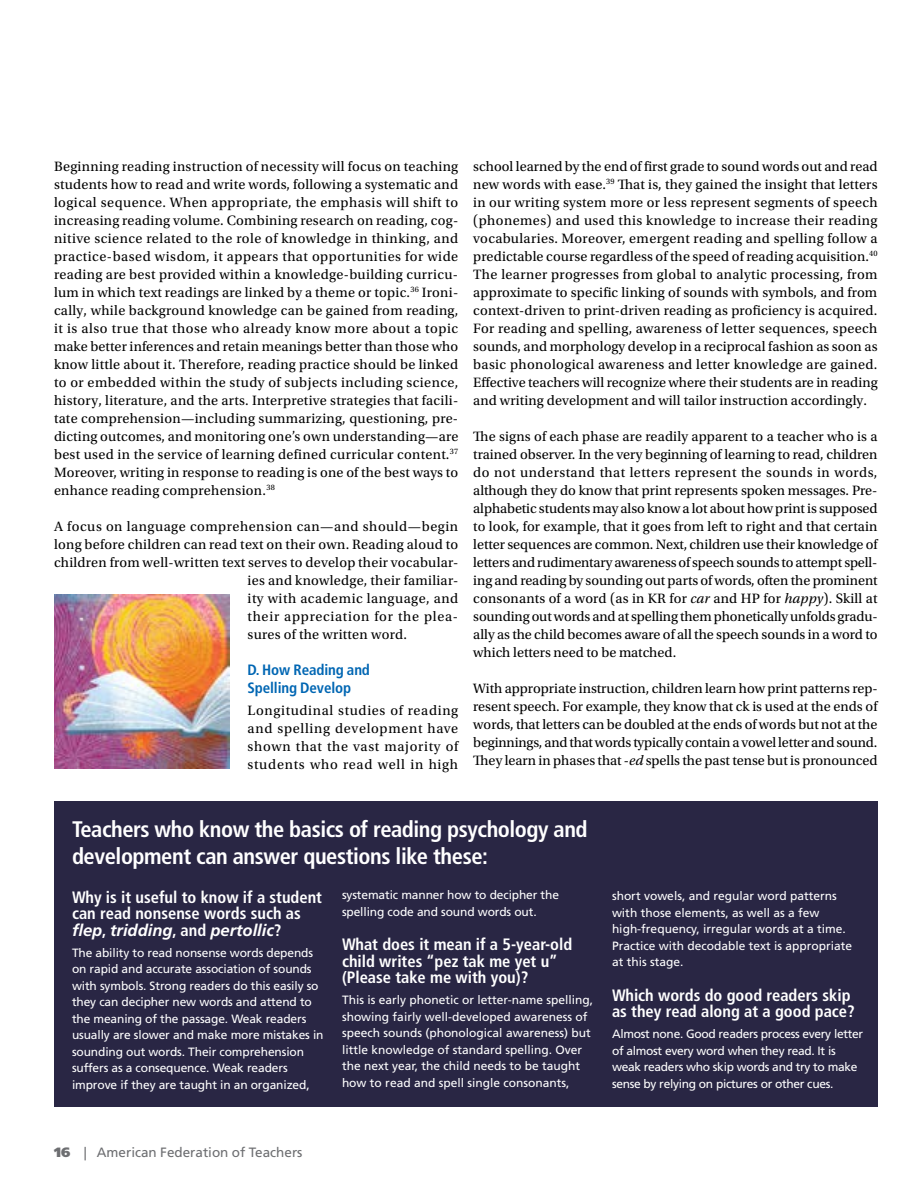
<style>
.page{position:relative;width:918px;height:1188px;background:#fff}
.page>*{position:absolute;margin:0;border:0;box-sizing:border-box;transform-origin:0 0}
.t1{font:700 condensed 22.5px/27px "Frutiger LT Std";letter-spacing:-.02em;color:#fff}
.t2{font:700 condensed 16.5px/16.5px "Frutiger LT Std";color:#fff}
.t3{font:700 condensed 15px/18px "Frutiger LT Std";letter-spacing:-.01em;color:#0066b3}
.t4{font:14.25px/18px "Utopia Std";letter-spacing:.015em;color:#000;text-align:justify}
.t5{font:14.25px "Utopia Std";letter-spacing:.035em;color:#000}
.t6{font:13.5px "Frutiger LT Std";color:#6d6e71}
.t7{font:12px/16.5px "Frutiger LT Std";letter-spacing:-.01em;color:#fff}
.s1{font-style:italic}
.s2{font-style:italic;font-stretch:normal}
.s3{font-weight:900}
</style>
<div class="page">
<div style="left:54px;top:801px;width:824px;height:306px;background:#292644"></div>
<img style="left:54px;top:594px;width:176px;height:175px">
<p class="t4" style="left:54px;top:157px;width:406px">Beginning reading instruction of necessity will focus on teaching students how to read and write words, following a systematic and logical sequence. When appropriate, the emphasis will shift to increasing reading volume. Combining research on reading, cog&shy;nitive science related to the role of knowledge in thinking, and practice-based wisdom, it appears that opportunities for wide reading are best provided within a knowledge-building curricu&shy;lum in which text readings are linked by a theme or topic.<sup>36</sup> Ironi&shy;cally, while background knowledge can be gained from reading, it is also true that those who already know more about a topic make better inferences and retain meanings better than those who know little about it. Therefore, reading practice should be linked to or embedded within the study of subjects including science, history, literature, and the arts. Interpretive strategies that facili&shy;tate comprehension—including summarizing, questioning, pre&shy;dicting outcomes, and monitoring one’s own understanding—are best used in the service of learning defined curricular content.<sup>37<br></sup>Moreover, writing in response to reading is one of the best ways to enhance reading comprehension.<sup>38</sup></p>
<p class="t5" style="left:54px;top:518px;width:406px">A focus on language comprehension can—and should—begin</p>
<p class="t4" style="left:54px;top:535px;width:406px">long before children can read text on their own. Reading aloud to</p>
<p class="t4" style="left:54px;top:553px;width:406px">children from well-written text serves to develop their vocabular-</p>
<p class="t4" style="left:248px;top:571px;width:212px">ies and knowledge, their familiar-</p>
<p class="t4" style="left:248px;top:589px;width:212px">ity with academic language, and</p>
<p class="t4" style="left:248px;top:607px;width:212px">their appreciation for the plea-</p>
<p class="t4" style="left:248px;top:625px;width:161px">sures of the written word.</p>
<p class="t3" style="left:248px;top:660px;width:124px">D. How Reading and<br>Spelling Develop</p>
<p class="t4" style="left:248px;top:702px;width:213px">Longitudinal studies of reading and spelling development have shown that the vast majority of students who read well in high</p>
<p class="t4" style="left:473px;top:157px;width:406px">school learned by the end of first grade to sound words out and read new words with ease.<sup>39</sup> That is, they gained the insight that letters in our writing system more or less represent segments of speech (phonemes) and used this knowledge to increase their reading vocabularies. Moreover, emergent reading and spelling follow a predictable course regardless of the speed of reading acquisition.<sup>40<br></sup>The learner progresses from global to analytic processing, from approximate to specific linking of sounds with symbols, and from context-driven to print-driven reading as proficiency is acquired.<br>For reading and spelling, awareness of letter sequences, speech sounds, and morphology develop in a reciprocal fashion as soon as basic phonological awareness and letter knowledge are gained.<br>Effective teachers will recognize where their students are in reading and writing development and will tailor instruction accordingly.</p>
<p class="t4" style="left:473px;top:427px;width:407px">The signs of each phase are readily apparent to a teacher who is a trained observer. In the very beginning of learning to read, children do not understand that letters represent the sounds in words, although they do know that print represents spoken messages. Pre&shy;alphabetic students may also know a lot about how print is supposed to look, for example, that it goes from left to right and that certain letter sequences are common. Next, children use their knowledge of letters and rudimentary awareness of speech sounds to attempt spell&shy;ing and reading by sounding out parts of words, often the prominent consonants of a word (as in KR for <span class="s1">car</span> and HP for <span class="s1">happy</span>). Skill at sounding out words and at spelling them phonetically unfolds gradu&shy;ally as the child becomes aware of all the speech sounds in a word to which letters need to be matched.</p>
<p class="t4" style="left:473px;top:679px;width:407px">With appropriate instruction, children learn how print patterns rep&shy;resent speech. For example, they know that ck is used at the ends of words, that letters can be doubled at the ends of words but not at the beginnings, and that words typically contain a vowel letter and sound.<br>They learn in phases that -<span class="s1">ed</span> spells the past tense but is pronounced</p>
<h1 class="t1" style="left:72px;top:816px;width:517px">Teachers who know the basics of reading psychology and development can answer questions like these:</h1>
<p class="t2" style="left:72px;top:889px;width:252px">Why is it useful to know if a student can read nonsense words such as <span class="s2">flep</span>, <span class="s2">tridding</span>, and <span class="s2">pertollic</span>?</p>
<p class="t7" style="left:72px;top:944px;width:253px">The ability to read nonsense words depends on rapid and accurate association of sounds with symbols. Strong readers do this easily so they can decipher new words and attend to the meaning of the passage. Weak readers usually are slower and make more mistakes in sounding out words. Their comprehension suffers as a consequence. Weak readers improve if they are taught in an organized,</p>
<p class="t7" style="left:342px;top:887px;width:219px">systematic manner how to decipher the spelling code and sound words out.</p>
<p class="t2" style="left:342px;top:936px;width:232px">What does it mean if a 5-year-old child writes “pez tak me yet u” (Please take me with you)?</p>
<p class="t7" style="left:342px;top:992px;width:253px">This is early phonetic or letter-name spelling, showing fairly well-developed awareness of speech sounds (phonological awareness) but little knowledge of standard spelling. Over the next year, the child needs to be taught how to read and spell single consonants,</p>
<p class="t7" style="left:612px;top:888px;width:242px">short vowels, and regular word patterns with those elements, as well as a few high-frequency, irregular words at a time.<br>Practice with decodable text is appropriate at this stage.</p>
<p class="t2" style="left:612px;top:987px;width:244px">Which words do good readers skip as they read along at a good pace?</p>
<p class="t7" style="left:612px;top:1026px;width:253px">Almost none. Good readers process every letter of almost every word when they read. It is weak readers who skip words and try to make sense by relying on pictures or other cues.</p>
<p class="t6" style="left:54px;top:1144px;width:250px"><span class="s3">16</span> | American Federation of Teachers</p>
</div>
